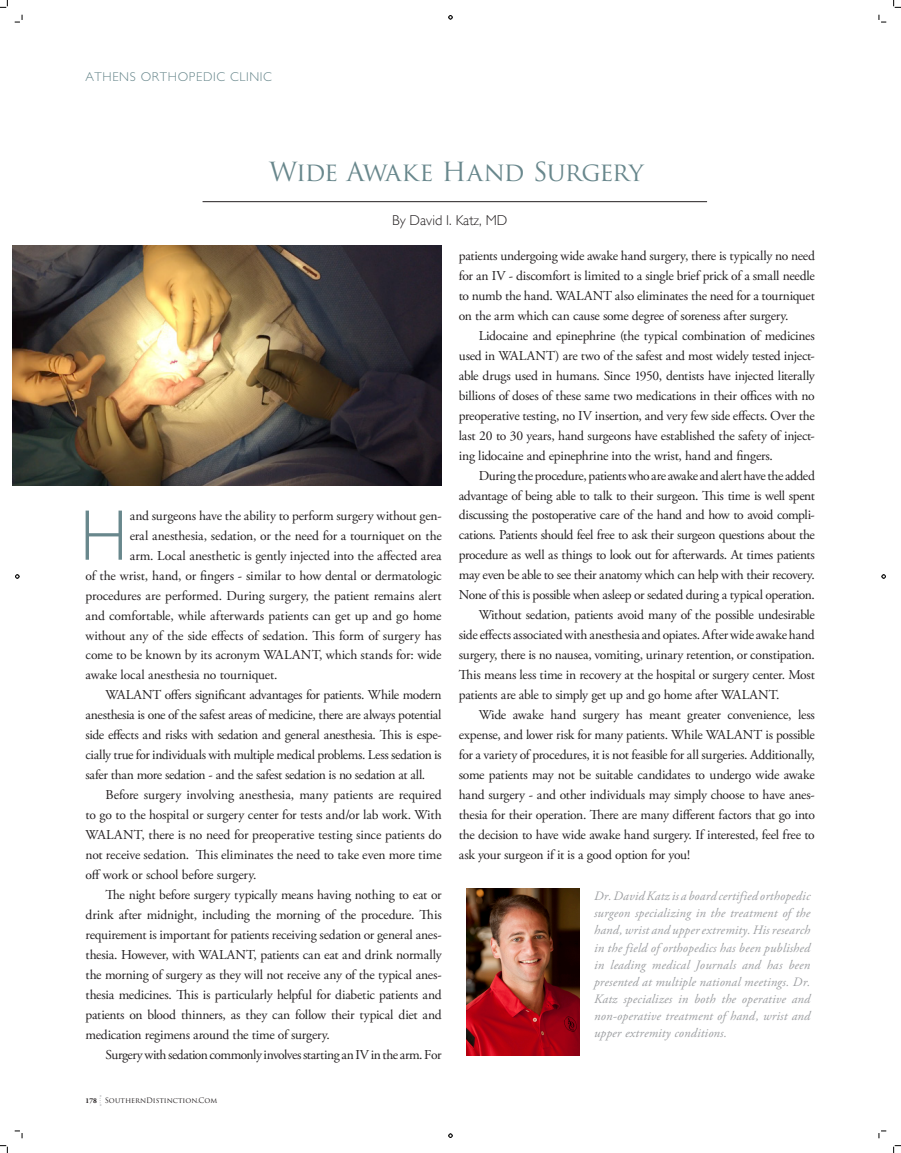
<style>
.page{position:relative;width:901px;height:1153px;background:#fff}
.page>*{position:absolute;margin:0;border:0;box-sizing:border-box;transform-origin:0 0}
.t1{font:300 72.06px "M Gill Sans";color:#68878c;scale:.9 1}
.Column_Headline{font:25.65px "Trajan Pro";letter-spacing:-.035em;color:#68878c}
.Column_Byline{font:300 14.24px "Gill Sans";color:#231f20}
.t2{font:13.54px/19.9px "Adobe Garamond Pro";letter-spacing:-.015em;color:#231f20;text-align:justify}
.t3{font:13.54px "Adobe Garamond Pro";letter-spacing:-.035em;color:#231f20}
.Column_Bio{font:italic 12.81px/17.1px "Adobe Garamond Pro";letter-spacing:.015em;color:#9d9fa2;text-align:justify}
.Column_Name{font:300 12.81px "M Gill Sans";letter-spacing:.05em;color:#68878c}
.t4{font:7.35px "Trajan Pro 3";color:#231f20}
.t5{font:700 7.35px "Adobe Garamond Pro";color:#231f20}
</style>
<div class="page">
<img style="left:467px;top:888px;width:113px;height:168px">
<hr style="left:203px;top:201px;width:504px;height:1px;background:#231f20">
<img style="left:13px;top:245px;width:429px;height:240px">
<svg style="left:15px;top:15px;width:8px;height:8px"></svg>
<svg style="left:15px;top:1131px;width:8px;height:7px"></svg>
<svg style="left:879px;top:15px;width:7px;height:8px"></svg>
<svg style="left:0;top:0;width:8px;height:8px"></svg>
<svg style="left:0;top:1145px;width:8px;height:8px"></svg>
<svg style="left:893px;top:0;width:8px;height:8px"></svg>
<svg style="left:893px;top:1145px;width:8px;height:8px"></svg>
<svg style="left:448px;top:15px;width:5px;height:4px"></svg>
<svg style="left:448px;top:1133px;width:5px;height:5px"></svg>
<svg style="left:15px;top:574px;width:4px;height:5px"></svg>
<svg style="left:881px;top:574px;width:5px;height:5px"></svg>
<p class="Column_Name" style="left:85px;top:70px;width:188px">ATHENS ORTHOPEDIC CLINIC</p>
<p class="Column_Headline" style="left:269px;top:155px;width:376px">Wide Awake Hand Surgery</p>
<p class="Column_Byline" style="left:392px;top:212px;width:117px">By David I. Katz, MD</p>
<p class="t1" style="left:80px;top:496px;width:53px">H</p>
<p class="t2" style="left:130px;top:506px;width:313px">and surgeons have the ability to perform surgery without gen-</p>
<p class="t2" style="left:130px;top:526px;width:313px">eral anesthesia, sedation, or the need for a tourniquet on the</p>
<p class="t2" style="left:130px;top:546px;width:313px">arm. Local anesthetic is gently injected into the affected area</p>
<p class="t2" style="left:86px;top:566px;width:358px">of the wrist, hand, or fingers - similar to how dental or dermatologic</p>
<p class="t2" style="left:86px;top:586px;width:358px">procedures are performed. During surgery, the patient remains alert</p>
<p class="t2" style="left:86px;top:606px;width:358px">and comfortable, while afterwards patients can get up and go home</p>
<p class="t2" style="left:86px;top:626px;width:358px">without any of the side effects of sedation. This form of surgery has</p>
<p class="t2" style="left:86px;top:646px;width:358px">come to be known by its acronym WALANT, which stands for: wide</p>
<p class="t2" style="left:86px;top:666px;width:193px">awake local anesthesia no tourniquet.</p>
<p class="t2" style="left:86px;top:686px;width:358px;text-indent:20px">WALANT offers significant advantages for patients. While modern anesthesia is one of the safest areas of medicine, there are always potential side effects and risks with sedation and general anesthesia. This is espe&shy;cially true for individuals with multiple medical problems. Less sedation is safer than more sedation - and the safest sedation is no sedation at all.</p>
<p class="t2" style="left:86px;top:785px;width:358px;text-indent:20px">Before surgery involving anesthesia, many patients are required to go to the hospital or surgery center for tests and/or lab work. With WALANT, there is no need for preoperative testing since patients do not receive sedation. This eliminates the need to take even more time off work or school before surgery.</p>
<p class="t2" style="left:86px;top:885px;width:358px;text-indent:20px">The night before surgery typically means having nothing to eat or drink after midnight, including the morning of the procedure. This requirement is important for patients receiving sedation or general anes&shy;thesia. However, with WALANT, patients can eat and drink normally the morning of surgery as they will not receive any of the typical anes&shy;thesia medicines. This is particularly helpful for diabetic patients and patients on blood thinners, as they can follow their typical diet and medication regimens around the time of surgery.</p>
<p class="t3" style="left:106px;top:1046px;width:338px">Surgery with sedation commonly involves starting an IV in the arm. For</p>
<p class="t5" style="left:86px;top:1096px;width:13px">178</p>
<p class="t4" style="left:105px;top:1095px;width:114px">SouthernDistinction.Com</p>
<p class="t2" style="left:459px;top:246px;width:358px">patients undergoing wide awake hand surgery, there is typically no need for an IV - discomfort is limited to a single brief prick of a small needle to numb the hand. WALANT also eliminates the need for a tourniquet on the arm which can cause some degree of soreness after surgery.</p>
<p class="t2" style="left:459px;top:326px;width:358px;text-indent:20px">Lidocaine and epinephrine (the typical combination of medicines used in WALANT) are two of the safest and most widely tested inject&shy;able drugs used in humans. Since 1950, dentists have injected literally billions of doses of these same two medications in their offices with no preoperative testing, no IV insertion, and very few side effects. Over the last 20 to 30 years, hand surgeons have established the safety of inject&shy;ing lidocaine and epinephrine into the wrist, hand and fingers.</p>
<p class="t2" style="left:459px;top:466px;width:358px;text-indent:20px">During the procedure, patients who are awake and alert have the added advantage of being able to talk to their surgeon. This time is well spent discussing the postoperative care of the hand and how to avoid compli&shy;cations. Patients should feel free to ask their surgeon questions about the procedure as well as things to look out for afterwards. At times patients may even be able to see their anatomy which can help with their recovery.<br>None of this is possible when asleep or sedated during a typical operation.</p>
<p class="t2" style="left:459px;top:605px;width:358px;text-indent:20px">Without sedation, patients avoid many of the possible undesirable side effects associated with anesthesia and opiates. After wide awake hand surgery, there is no nausea, vomiting, urinary retention, or constipation.<br>This means less time in recovery at the hospital or surgery center. Most patients are able to simply get up and go home after WALANT.</p>
<p class="t2" style="left:459px;top:705px;width:358px;text-indent:20px">Wide awake hand surgery has meant greater convenience, less expense, and lower risk for many patients. While WALANT is possible for a variety of procedures, it is not feasible for all surgeries. Additionally, some patients may not be suitable candidates to undergo wide awake hand surgery - and other individuals may simply choose to have anes&shy;thesia for their operation. There are many different factors that go into the decision to have wide awake hand surgery. If interested, feel free to ask your surgeon if it is a good option for you!</p>
<p class="Column_Bio" style="left:594px;top:888px;width:218px">Dr. David Katz is a board certified orthopedic surgeon specializing in the treatment of the hand, wrist and upper extremity. His research in the field of orthopedics has been published in leading medical Journals and has been presented at multiple national meetings. Dr.<br>Katz specializes in both the operative and non-operative treatment of hand, wrist and upper extremity conditions.</p>
</div>
